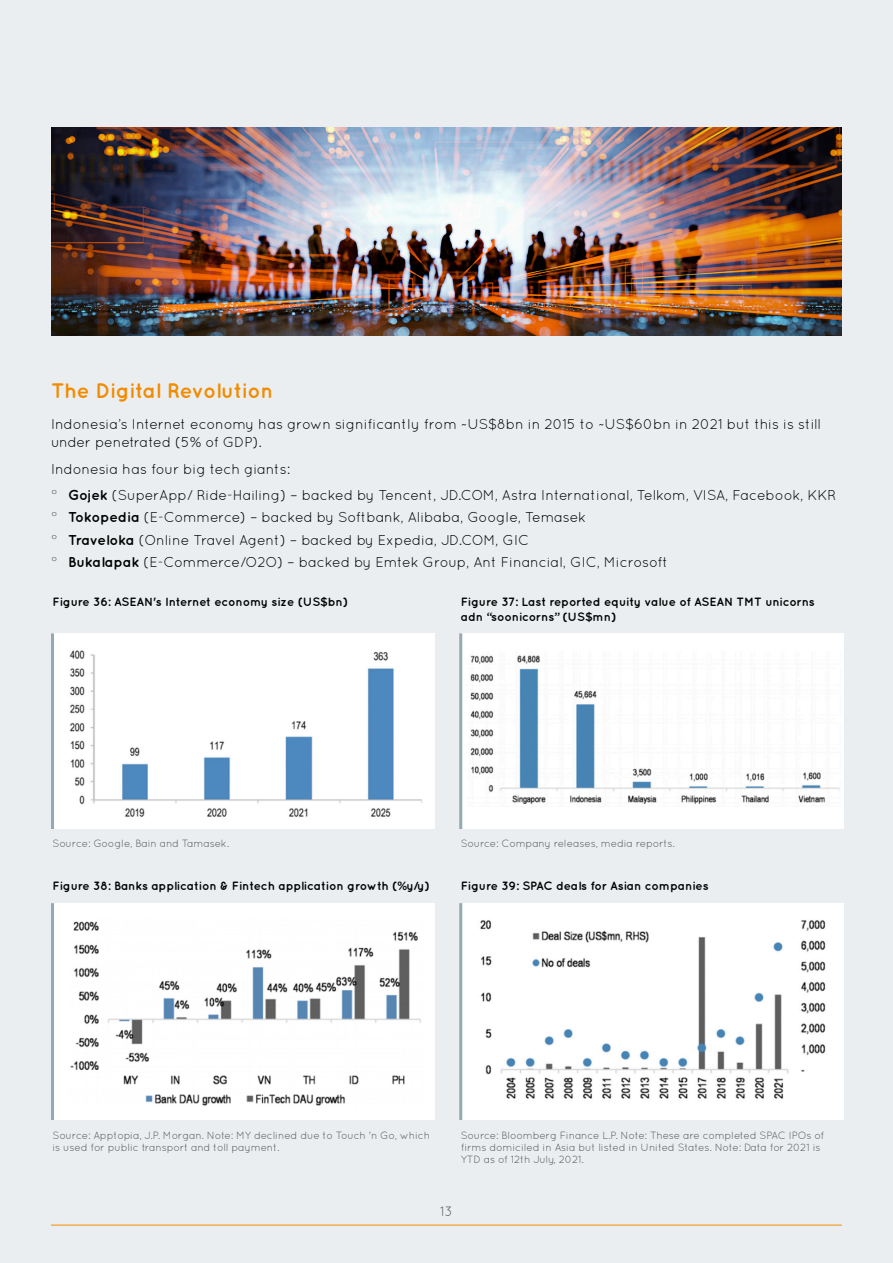
<style>
.page{position:relative;width:893px;height:1263px;background:#eaeef0}
.page>*{position:absolute;margin:0;border:0;box-sizing:border-box;transform-origin:0 0}
.Heading1{font:700 21px "Quicksand";letter-spacing:-.01em;color:#f28b00}
.Body{font:14.25px/18px "Quicksand";letter-spacing:-.01em;color:#000}
.t1{font:13.5px "Quicksand";color:#58595b}
.Graph_titles_8_10{font:700 12px/15px "Quicksand";letter-spacing:-.01em;color:#000}
.Footnotes{font:10.5px/12px "Quicksand";letter-spacing:-.015em;color:#58595b}
.s1{font-weight:300}
.s2{font-weight:700}
</style>
<div class="page">
<hr style="left:51px;top:1225px;width:791px;height:1px;background:#f28b00">
<div style="left:53px;top:633px;width:382px;height:196px;background:#fff"></div>
<hr style="left:51px;top:633px;width:3px;height:196px;background:#94a9b3">
<img style="left:69px;top:650px;width:353px;height:167px">
<div style="left:53px;top:903px;width:382px;height:217px;background:#fff"></div>
<hr style="left:51px;top:903px;width:3px;height:217px;background:#94a9b3">
<img style="left:70px;top:921px;width:351px;height:185px">
<div style="left:461px;top:633px;width:382px;height:196px;background:#fff"></div>
<hr style="left:459px;top:633px;width:3px;height:196px;background:#94a9b3">
<img style="left:470px;top:655px;width:370px;height:149px">
<div style="left:461px;top:903px;width:382px;height:217px;background:#fff"></div>
<hr style="left:459px;top:903px;width:3px;height:217px;background:#94a9b3">
<img style="left:480px;top:920px;width:346px;height:179px">
<img style="left:51px;top:128px;width:791px;height:208px">
<p class="Heading1" style="left:51px;top:378px;width:224px">The Digital Revolution</p>
<p class="Body" style="left:51px;top:415px;width:772px">Indonesia’s Internet economy has grown significantly from ~US$8bn in 2015 to ~US$60bn in 2021 but this is still under penetrated (5% of GDP).</p>
<p class="Body" style="left:51px;top:460px;width:241px">Indonesia has four big tech giants:</p>
<p class="Body" style="left:51px;top:486px;width:787px"><span class="s1">°</span> <span class="s2">Gojek</span> (SuperApp/ Ride-Hailing) – backed by Tencent, JD.COM, Astra International, Telkom, VISA, Facebook, KKR</p>
<p class="Body" style="left:51px;top:508px;width:537px"><span class="s1">°</span> <span class="s2">Tokopedia</span> (E-Commerce) – backed by Softbank, Alibaba, Google, Temasek</p>
<p class="Body" style="left:51px;top:531px;width:480px"><span class="s1">°</span> <span class="s2">Traveloka</span> (Online Travel Agent) – backed by Expedia, JD.COM, GIC</p>
<p class="Body" style="left:51px;top:553px;width:619px"><span class="s1">°</span> <span class="s2">Bukalapak</span> (E-Commerce/O2O) – backed by Emtek Group, Ant Financial, GIC, Microsoft</p>
<p class="Graph_titles_8_10" style="left:53px;top:593px;width:297px">Figure 36: ASEAN's Internet economy size (US$bn)</p>
<p class="Graph_titles_8_10" style="left:461px;top:593px;width:356px">Figure 37: Last reported equity value of ASEAN TMT unicorns adn “soonicorns” (US$mn)</p>
<p class="Footnotes" style="left:53px;top:838px;width:178px">Source: Google, Bain and Tamasek.</p>
<p class="Graph_titles_8_10" style="left:53px;top:878px;width:378px">Figure 38: Banks application &amp; Fintech application growth (%y/y)</p>
<p class="Footnotes" style="left:461px;top:838px;width:216px">Source: Company releases, media reports.</p>
<p class="Graph_titles_8_10" style="left:461px;top:878px;width:249px">Figure 39: SPAC deals for Asian companies</p>
<p class="Footnotes" style="left:53px;top:1129px;width:379px">Source: Apptopia, J.P. Morgan. Note: MY declined due to Touch 'n Go, which is used for public transport and toll payment.</p>
<p class="Footnotes" style="left:461px;top:1129px;width:365px">Source: Bloomberg Finance L.P. Note: These are completed SPAC IPOs of firms domiciled in Asia but listed in United States. Note: Data for 2021 is<br>YTD as of 12th July, 2021.</p>
<p class="t1" style="left:440px;top:1204px;width:14px">13</p>
</div>
